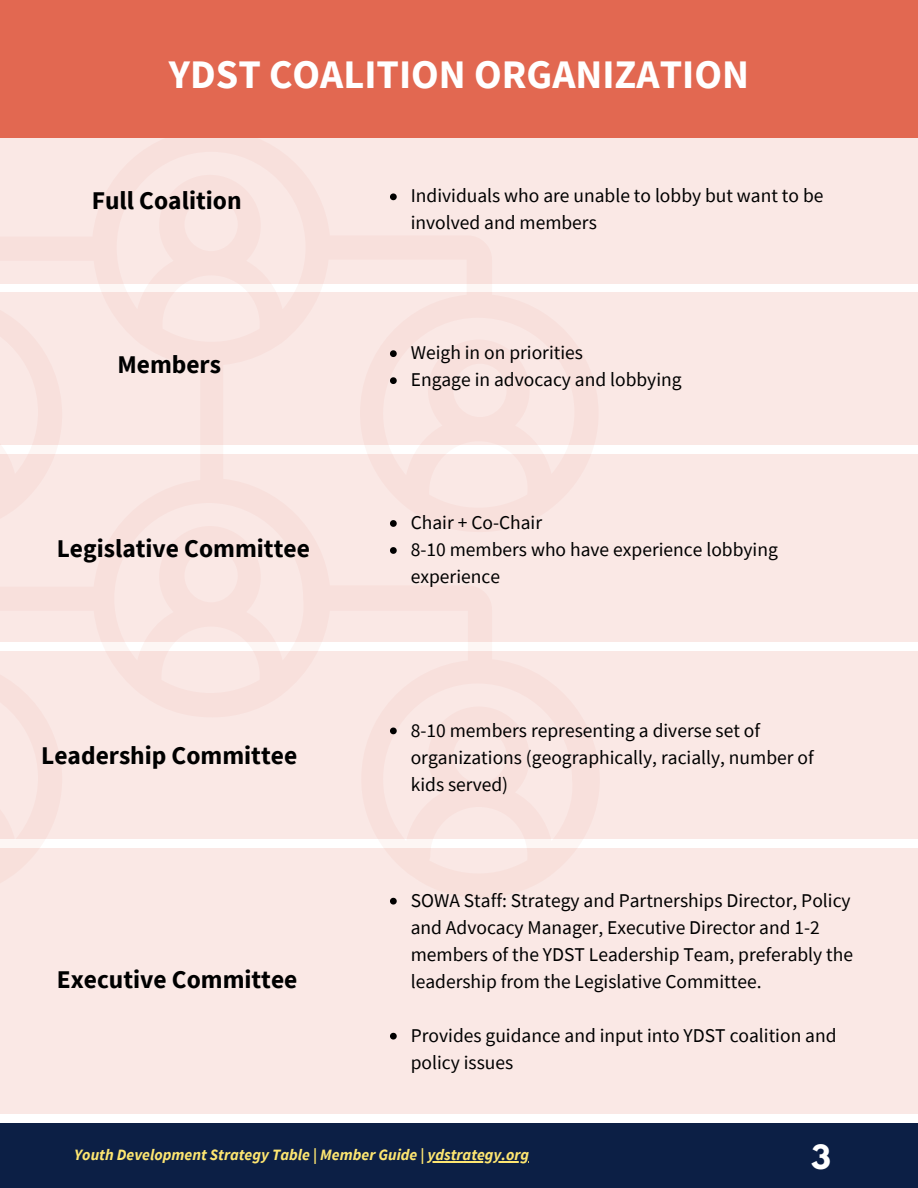
<style>
.page{position:relative;width:918px;height:1188px;background:#fff}
.page>*{position:absolute;margin:0;border:0;box-sizing:border-box;transform-origin:0 0}
.t1{font:700 40.5px "Source Sans Pro";color:#fff}
.t2{font:700 29.7px "League Spartan";color:#fff}
.t3{font:700 25.5px "Source Sans Pro";color:#000}
.t4{font:19.5px/27px "Source Sans Pro";color:#000}
.t5{font:italic 700 15.75px "Source Sans Pro";color:#fee671}
</style>
<div class="page">
<div style="left:0;top:293px;width:918px;height:152px;background:#fae8e5"></div>
<div style="left:0;top:454px;width:918px;height:188px;background:#fae8e5"></div>
<div style="left:0;top:131px;width:918px;height:153px;background:#fae8e5"></div>
<div style="left:0;top:651px;width:918px;height:188px;background:#fae8e5"></div>
<svg style="left:0;top:193px;width:600px;height:655px"></svg>
<div style="left:0;top:1123px;width:918px;height:65px;background:#0c1f45"></div>
<div style="left:0;top:848px;width:918px;height:266px;background:#fae8e5"></div>
<div style="left:0;top:0;width:918px;height:138px;background:#e26851"></div>
<hr style="left:428px;top:1161px;width:101px;height:1px;background:#fee671">
<svg style="left:390px;top:350px;width:7px;height:7px"></svg>
<svg style="left:390px;top:377px;width:7px;height:7px"></svg>
<svg style="left:390px;top:520px;width:7px;height:7px"></svg>
<svg style="left:390px;top:547px;width:7px;height:7px"></svg>
<svg style="left:390px;top:728px;width:7px;height:6px"></svg>
<svg style="left:390px;top:898px;width:7px;height:7px"></svg>
<svg style="left:390px;top:1033px;width:7px;height:7px"></svg>
<p class="t1" style="left:169px;top:48px;width:582px">YDST COALITION ORGANIZATION</p>
<p class="t3" style="left:92px;top:184px;width:151px">Full Coalition</p>
<p class="t3" style="left:117px;top:348px;width:105px">Members</p>
<p class="t3" style="left:57px;top:532px;width:255px">Legislative Committee</p>
<p class="t3" style="left:41px;top:739px;width:258px">Leadership Committee</p>
<p class="t3" style="left:57px;top:963px;width:242px">Executive Committee</p>
<p class="t4" style="left:411px;top:182px;width:414px">Individuals who are unable to lobby but want to be involved and members</p>
<p class="t4" style="left:411px;top:339px;width:174px">Weigh in on priorities</p>
<p class="t4" style="left:411px;top:366px;width:272px">Engage in advocacy and lobbying</p>
<p class="t4" style="left:411px;top:509px;width:133px">Chair + Co-Chair</p>
<p class="t4" style="left:411px;top:536px;width:369px">8-10 members who have experience lobbying experience</p>
<p class="t4" style="left:411px;top:716px;width:405px">8-10 members representing a diverse set of organizations (geographically, racially, number of kids served)</p>
<p class="t4" style="left:411px;top:886px;width:444px">SOWA Staff: Strategy and Partnerships Director, Policy and Advocacy Manager, Executive Director and 1-2 members of the YDST Leadership Team, preferably the leadership from the Legislative Committee.</p>
<p class="t4" style="left:411px;top:1021px;width:427px">Provides guidance and input into YDST coalition and policy issues</p>
<p class="t5" style="left:74px;top:1145px;width:456px">Youth Development Strategy Table | Member Guide | ydstrategy.org</p>
<p class="t2" style="left:811px;top:1143px;width:21px">3</p>
</div>
